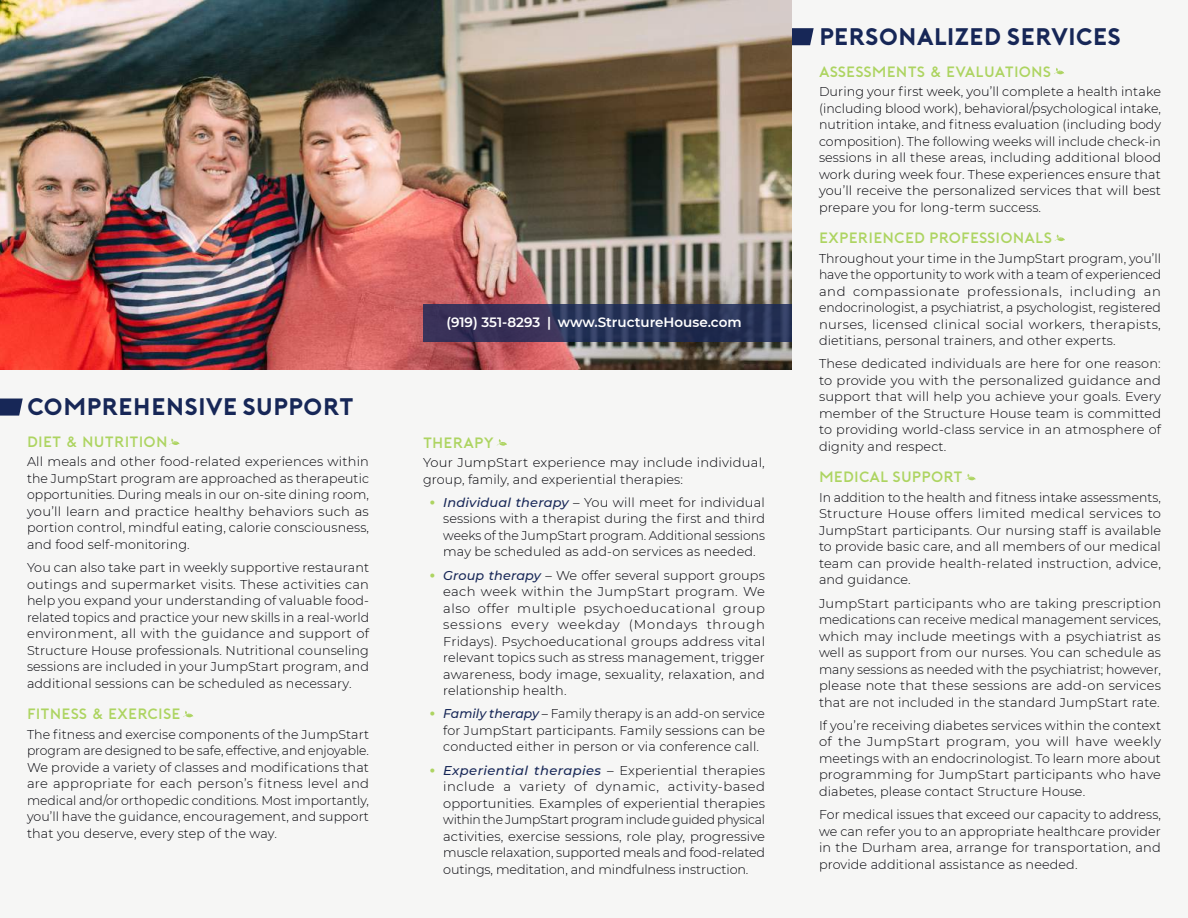
<style>
.page{position:relative;width:1188px;height:918px;background:#f6f6f5}
.page>*{position:absolute;margin:0;border:0;box-sizing:border-box;transform-origin:0 0}
.t1{font:700 24px "Porter";letter-spacing:-.02em;color:#172757}
.t2{font:500 15px "Porter";letter-spacing:.01em;color:#add461}
.t3{font:600 13.5px "Montserrat";color:#fff}
.t4{font:300 12.75px/16.5px "Montserrat";letter-spacing:.01em;color:#000006;text-align:justify}
.s1{font-family:"Porter";font-weight:500;color:#add461}
.s2{font-weight:500;font-style:italic;color:#172757}
</style>
<div class="page">
<svg style="left:792px;top:28px;width:22px;height:17px"></svg>
<img style="left:0;top:0;width:792px;height:369px">
<svg style="left:423px;top:305px;width:369px;height:37px;background:#2e3258"></svg>
<svg style="left:169px;top:438px;width:11px;height:7px"></svg>
<svg style="left:183px;top:711px;width:11px;height:6px"></svg>
<svg style="left:1054px;top:68px;width:11px;height:6px"></svg>
<svg style="left:1055px;top:234px;width:10px;height:7px"></svg>
<svg style="left:965px;top:474px;width:11px;height:6px"></svg>
<svg style="left:497px;top:439px;width:10px;height:7px"></svg>
<svg style="left:0;top:399px;width:23px;height:17px"></svg>
<h1 class="t1" style="left:27px;top:394px;width:329px">COMPREHENSIVE SUPPORT</h1>
<p class="t2" style="left:27px;top:433px;width:142px">DIET &amp; NUTRITION</p>
<p class="t4" style="left:27px;top:453px;width:344px">All meals and other food-related experiences within the JumpStart program are approached as therapeutic opportunities. During meals in our on-site dining room, you’ll learn and practice healthy behaviors such as portion control, mindful eating, calorie consciousness, and food self-monitoring.</p>
<p class="t4" style="left:27px;top:559px;width:344px">You can also take part in weekly supportive restaurant outings and supermarket visits. These activities can help you expand your understanding of valuable food&shy;related topics and practice your new skills in a real-world environment, all with the guidance and support of Structure House professionals. Nutritional counseling sessions are included in your JumpStart program, and additional sessions can be scheduled as necessary.</p>
<p class="t2" style="left:27px;top:706px;width:155px">FITNESS &amp; EXERCISE</p>
<p class="t4" style="left:27px;top:726px;width:344px">The fitness and exercise components of the JumpStart program are designed to be safe, effective, and enjoyable.<br>We provide a variety of classes and modifications that are appropriate for each person’s fitness level and medical and/or orthopedic conditions. Most importantly, you’ll have the guidance, encouragement, and support that you deserve, every step of the way.</p>
<p class="t3" style="left:446px;top:313px;width:297px">(919) 351-8293 | www.StructureHouse.com</p>
<p class="t2" style="left:423px;top:434px;width:72px">THERAPY</p>
<p class="t4" style="left:423px;top:454px;width:343px">Your JumpStart experience may include individual, group, family, and experiential therapies:</p>
<p class="t4" style="left:443px;top:494px;width:323px;text-indent:-14px"><span class="s1">•</span> <span class="s2">Individual therapy</span> – You will meet for individual sessions with a therapist during the first and third weeks of the JumpStart program. Additional sessions may be scheduled as add-on services as needed.</p>
<p class="t4" style="left:443px;top:566px;width:323px;text-indent:-14px"><span class="s1">•</span> <span class="s2">Group therapy</span> – We offer several support groups each week within the JumpStart program. We also offer multiple psychoeducational group sessions every weekday (Mondays through Fridays). Psychoeducational groups address vital relevant topics such as stress management, trigger awareness, body image, sexuality, relaxation, and relationship health.</p>
<p class="t4" style="left:443px;top:705px;width:323px;text-indent:-14px"><span class="s1">•</span> <span class="s2">Family therapy</span> – Family therapy is an add-on service for JumpStart participants. Family sessions can be conducted either in person or via conference call.</p>
<p class="t4" style="left:443px;top:761px;width:323px;text-indent:-14px"><span class="s1">•</span> <span class="s2">Experiential therapies</span> – Experiential therapies include a variety of dynamic, activity-based opportunities. Examples of experiential therapies within the JumpStart program include guided physical activities, exercise sessions, role play, progressive muscle relaxation, supported meals and food-related outings, meditation, and mindfulness instruction.</p>
<h1 class="t1" style="left:819px;top:24px;width:304px">PERSONALIZED SERVICES</h1>
<p class="t2" style="left:819px;top:63px;width:234px">ASSESSMENTS &amp; EVALUATIONS</p>
<p class="t4" style="left:819px;top:83px;width:344px">During your first week, you’ll complete a health intake (including blood work), behavioral/psychological intake, nutrition intake, and fitness evaluation (including body composition). The following weeks will include check-in sessions in all these areas, including additional blood work during week four. These experiences ensure that you’ll receive the personalized services that will best prepare you for long-term success.</p>
<p class="t2" style="left:819px;top:229px;width:235px">EXPERIENCED PROFESSIONALS</p>
<p class="t4" style="left:819px;top:249px;width:344px">Throughout your time in the JumpStart program, you’ll have the opportunity to work with a team of experienced and compassionate professionals, including an endocrinologist, a psychiatrist, a psychologist, registered nurses, licensed clinical social workers, therapists, dietitians, personal trainers, and other experts.</p>
<p class="t4" style="left:819px;top:355px;width:344px">These dedicated individuals are here for one reason: to provide you with the personalized guidance and support that will help you achieve your goals. Every member of the Structure House team is committed to providing world-class service in an atmosphere of dignity and respect.</p>
<p class="t2" style="left:819px;top:469px;width:145px">MEDICAL SUPPORT</p>
<p class="t4" style="left:819px;top:489px;width:344px">In addition to the health and fitness intake assessments, Structure House offers limited medical services to JumpStart participants. Our nursing staff is available to provide basic care, and all members of our medical team can provide health-related instruction, advice, and guidance.</p>
<p class="t4" style="left:819px;top:594px;width:344px">JumpStart participants who are taking prescription medications can receive medical management services, which may include meetings with a psychiatrist as well as support from our nurses. You can schedule as many sessions as needed with the psychiatrist; however, please note that these sessions are add-on services that are not included in the standard JumpStart rate.</p>
<p class="t4" style="left:819px;top:717px;width:344px">If you’re receiving diabetes services within the context of the JumpStart program, you will have weekly meetings with an endocrinologist. To learn more about programming for JumpStart participants who have diabetes, please contact Structure House.</p>
<p class="t4" style="left:819px;top:806px;width:343px">For medical issues that exceed our capacity to address, we can refer you to an appropriate healthcare provider in the Durham area, arrange for transportation, and provide additional assistance as needed.</p>
</div>
